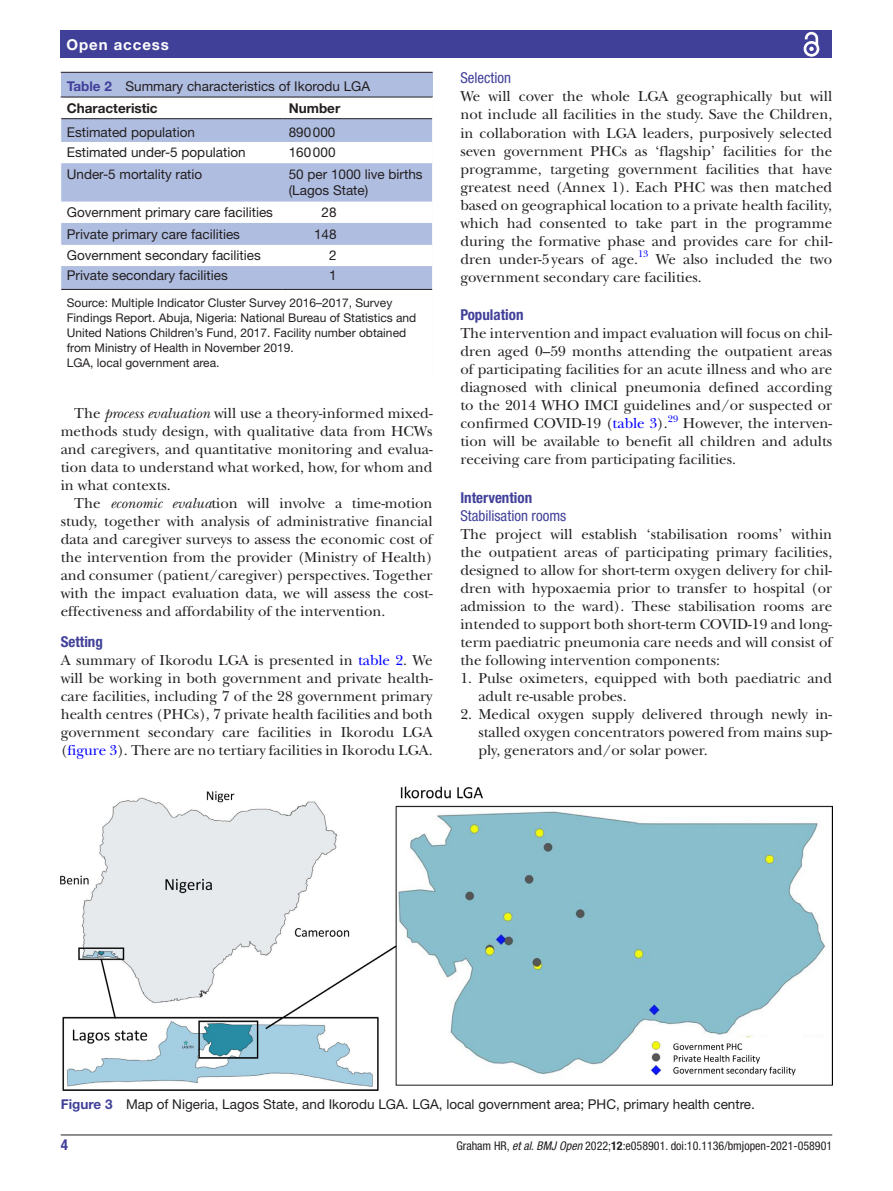
<style>
.page{position:relative;width:893px;height:1191px;background:#fff}
.page>*{position:absolute;margin:0;border:0;box-sizing:border-box;transform-origin:0 0}
.t1{font:15px/18px "New Baskerville";color:#231f20;text-align:justify}
.t2{font:700 condensed 15px "Helvetica Neue LT Std";color:#414099}
.t3{font:condensed 15px "Helvetica Neue LT Std";color:#414099}
.t4{font:700 15px "Helvetica Neue LT Std";letter-spacing:.065em;color:#fff}
.t5{font:13.5px/22px "Helvetica Neue LT Std";color:#231f20}
.t6{font:700 13.5px "Helvetica Neue LT Std";color:#231f20}
.t7{font:12px/15px "Helvetica Neue LT Std";color:#231f20}
.t8{font:condensed 12px "Helvetica Neue LT Std";color:#231f20}
.t9{font:9.9px "New Baskerville";color:#00f}
.s1{font-weight:700;color:#414099}
.s2{font-weight:700}
.s3{font-style:italic}
.s4{color:#00f}
</style>
<div class="page">
<hr style="left:61px;top:1134px;width:771px;height:1px;background:#231f20">
<div style="left:61px;top:31px;width:771px;height:27px;background:#414099"></div>
<svg style="left:803px;top:31px;width:17px;height:26px"></svg>
<div style="left:61px;top:73px;width:372px;height:303px;background:#afbde1"></div>
<hr style="left:61px;top:72px;width:372px;height:1px;background:#231f20">
<div style="left:61px;top:98px;width:371px;height:278px;background:#fff"></div>
<svg style="left:61px;top:119px;width:371px;height:170px"></svg>
<hr style="left:61px;top:97px;width:222px;height:1px;background:#231f20">
<hr style="left:61px;top:118px;width:222px;height:1px;background:#231f20">
<hr style="left:283px;top:97px;width:150px;height:1px;background:#231f20">
<hr style="left:283px;top:118px;width:149px;height:1px;background:#231f20">
<hr style="left:283px;top:289px;width:149px;height:1px;background:#231f20">
<hr style="left:61px;top:289px;width:222px;height:1px;background:#231f20">
<svg style="left:432px;top:97px;width:1px;height:66px"></svg>
<hr style="left:432px;top:163px;width:1px;height:38px;background:#fff">
<svg style="left:432px;top:201px;width:1px;height:88px"></svg>
<hr style="left:432px;top:289px;width:1px;height:87px;background:#fff">
<hr style="left:67px;top:351px;width:366px;height:2px;background:#fff">
<hr style="left:67px;top:366px;width:366px;height:2px;background:#fff">
<img style="left:61px;top:787px;width:771px;height:304px">
<p class="t4" style="left:66px;top:35px;width:104px">Open access</p>
<p class="t5" style="left:67px;top:75px;width:305px"><span class="s1">Table 2</span> Summary characteristics of Ikorodu LGA<br><span class="s2">Characteristic</span></p>
<p class="t6" style="left:289px;top:99px;width:53px">Number</p>
<p class="t5" style="left:67px;top:121px;width:130px">Estimated population</p>
<p class="t5" style="left:289px;top:121px;width:48px">890000</p>
<p class="t5" style="left:67px;top:141px;width:180px">Estimated under-5 population</p>
<p class="t5" style="left:289px;top:141px;width:48px">160000</p>
<p class="t5" style="left:67px;top:163px;width:137px">Under-5 mortality ratio</p>
<p class="t5" style="left:289px;top:166px;width:135px;line-height:16.2px">50 per 1000 live births (Lagos State)</p>
<p class="t5" style="left:67px;top:201px;width:208px">Government primary care facilities</p>
<p class="t5" style="left:321px;top:201px;width:17px">28</p>
<p class="t5" style="left:67px;top:223px;width:175px">Private primary care facilities</p>
<p class="t5" style="left:314px;top:223px;width:24px">148</p>
<p class="t5" style="left:67px;top:244px;width:196px">Government secondary facilities</p>
<p class="t5" style="left:329px;top:244px;width:9px">2</p>
<p class="t5" style="left:67px;top:264px;width:162px">Private secondary facilities</p>
<p class="t5" style="left:329px;top:264px;width:9px">1</p>
<p class="t7" style="left:67px;top:295px;width:351px">Source: Multiple Indicator Cluster Survey 2016–2017, Survey Findings Report. Abuja, Nigeria: National Bureau of Statistics and United Nations Children’s Fund, 2017. Facility number obtained from Ministry of Health in November 2019.<br>LGA, local government area.</p>
<p class="t1" style="left:61px;top:404px;width:373px;text-indent:13px">The <span class="s3">process evaluation</span> will use a theory-informed mixed&shy;methods study design, with qualitative data from HCWs and caregivers, and quantitative monitoring and evalua&shy;tion data to understand what worked, how, for whom and in what contexts.</p>
<p class="t1" style="left:61px;top:494px;width:373px;text-indent:13px">The <span class="s3">economic evalua</span>tion will involve a time-motion study, together with analysis of administrative financial data and caregiver surveys to assess the economic cost of the intervention from the provider (Ministry of Health) and consumer (patient/caregiver) perspectives. Together with the impact evaluation data, we will assess the cost&shy;effectiveness and affordability of the intervention.</p>
<p class="t2" style="left:61px;top:633px;width:44px">Setting</p>
<p class="t1" style="left:61px;top:651px;width:373px">A summary of Ikorodu LGA is presented in <span class="s4">table 2</span>. We will be working in both government and private health&shy;care facilities, including 7 of the 28 government primary health centres (PHCs), 7 private health facilities and both government secondary care facilities in Ikorodu LGA (<span class="s4">figure 3</span>). There are no tertiary facilities in Ikorodu LGA.</p>
<p class="t3" style="left:460px;top:69px;width:52px">Selection</p>
<p class="t1" style="left:460px;top:88px;width:373px">We will cover the whole LGA geographically but will not include all facilities in the study. Save the Children, in collaboration with LGA leaders, purposively selected seven government PHCs as ‘flagship’ facilities for the programme, targeting government facilities that have greatest need (Annex 1). Each PHC was then matched based on geographical location to a private health facility, which had consented to take part in the programme during the formative phase and provides care for chil&shy;dren under-5years of age.<sup>13</sup></p>
<p class="t1" style="left:460px;top:250px;width:373px;text-indent:195px">We also included the two government secondary care facilities.</p>
<p class="t2" style="left:460px;top:306px;width:65px">Population</p>
<p class="t1" style="left:460px;top:325px;width:373px">The intervention and impact evaluation will focus on chil&shy;dren aged 0–59 months attending the outpatient areas of participating facilities for an acute illness and who are diagnosed with clinical pneumonia defined according to the 2014 WHO IMCI guidelines and/or suspected or confirmed COVID-19 (<span class="s4">table 3</span>).</p>
<p class="t9" style="left:668px;top:413px;width:12px">29</p>
<p class="t1" style="left:460px;top:415px;width:373px;text-indent:223px">However, the interven&shy;tion will be available to benefit all children and adults receiving care from participating facilities.</p>
<p class="t2" style="left:460px;top:489px;width:73px">Intervention</p>
<p class="t3" style="left:460px;top:507px;width:107px">Stabilisation rooms</p>
<p class="t1" style="left:460px;top:525px;width:373px">The project will establish ‘stabilisation rooms’ within the outpatient areas of participating primary facilities, designed to allow for short-term oxygen delivery for chil&shy;dren with hypoxaemia prior to transfer to hospital (or admission to the ward). These stabilisation rooms are intended to support both short-term COVID-19 and long&shy;term paediatric pneumonia care needs and will consist of the following intervention components:</p>
<p class="t1" style="left:478px;top:669px;width:355px;text-indent:-18px">1. Pulse oximeters, equipped with both paediatric and adult re-usable probes.</p>
<p class="t1" style="left:478px;top:705px;width:355px;text-indent:-18px">2. Medical oxygen supply delivered through newly in&shy;stalled oxygen concentrators powered from mains sup&shy;ply, generators and/or solar power.</p>
<p class="t5" style="left:61px;top:1093px;width:696px"><span class="s1">Figure 3</span> Map of Nigeria, Lagos State, and Ikorodu LGA. LGA, local government area; PHC, primary health centre.</p>
<p class="t2" style="left:61px;top:1135px;width:9px">4</p>
<p class="t8" style="left:456px;top:1138px;width:377px">Graham HR, <span class="s3">et al</span>. <span class="s3">BMJ Open</span> 2022;<span class="s2">12</span>:e058901. doi:10.1136/bmjopen-2021-058901</p>
</div>
